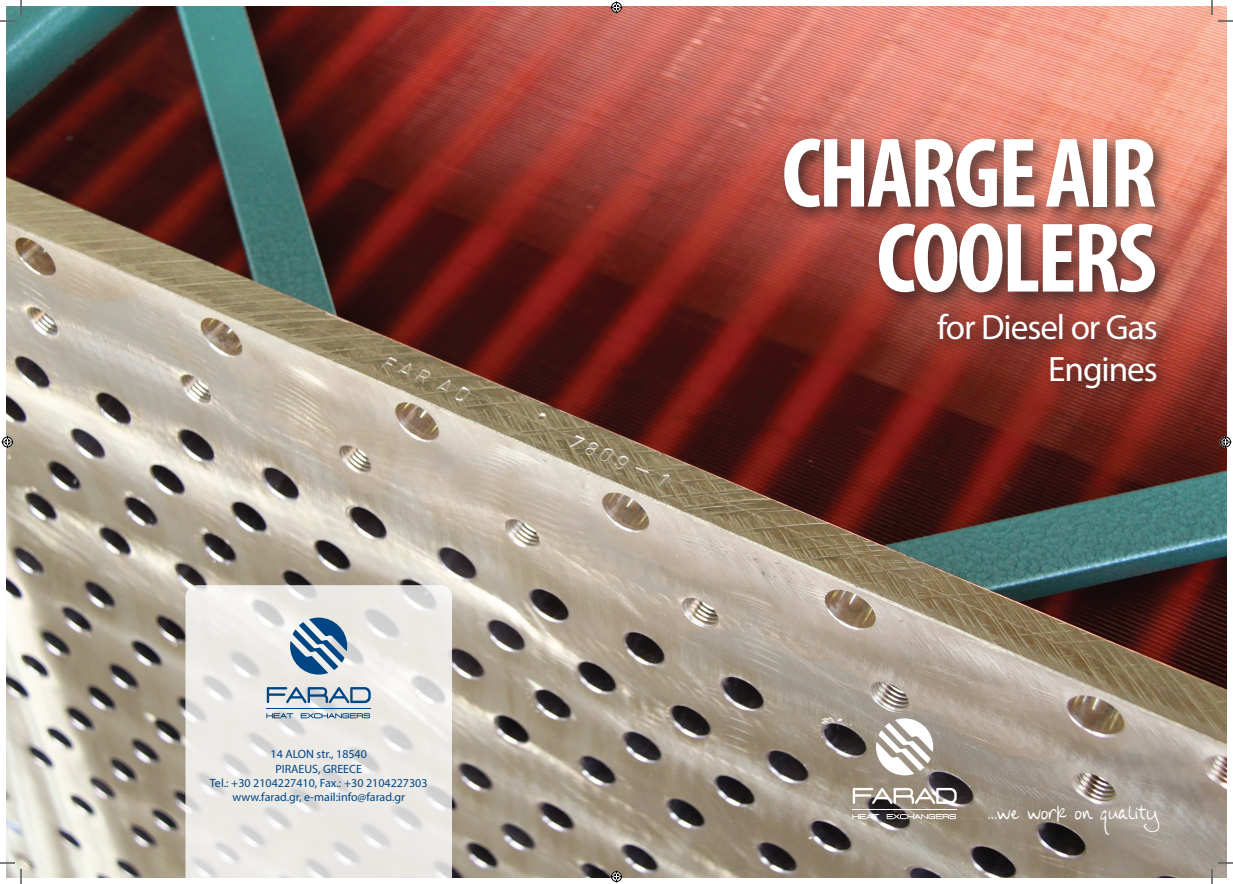
<style>
.page{position:relative;width:1233px;height:884px;background:#fff}
.page>*{position:absolute;margin:0;border:0;box-sizing:border-box;transform-origin:0 0}
.t1{font:700 condensed 100px/85px "Myriad Pro";letter-spacing:-.03em;color:#fff;text-align:right}
.t2{font:35.3px/42.3px "Myriad Pro";letter-spacing:-.03em;color:#fff;text-align:right}
.t3{font:16.2px "FG Maria";color:#fff}
.t4{font:12px/14.4px "Myriad Pro";color:#004684;text-align:center}
</style>
<div class="page">
<img style="left:7px;top:7px;width:1219px;height:870px">
<svg style="left:185px;top:585px;width:267px;height:292px;background:#eae8e5"></svg>
<div style="left:777px;top:132px;width:395px;height:178px;background:#231f20;opacity:.75"></div>
<svg style="left:876px;top:718px;width:57px;height:57px"></svg>
<svg style="left:852px;top:814px;width:27px;height:5px"></svg>
<svg style="left:886px;top:814px;width:70px;height:5px"></svg>
<hr style="left:852px;top:809px;width:104px;height:1px;background:#fff">
<svg style="left:852px;top:788px;width:104px;height:16px"></svg>
<svg style="left:290px;top:618px;width:57px;height:57px;background:#789ab7"></svg>
<svg style="left:266px;top:713px;width:27px;height:5px"></svg>
<svg style="left:301px;top:713px;width:69px;height:5px"></svg>
<hr style="left:266px;top:708px;width:104px;height:1px;background:#004684">
<svg style="left:267px;top:687px;width:104px;height:16px;background:#93abbf"></svg>
<div style="left:932px;top:307px;width:242px;height:99px;background:#231f20;opacity:.75"></div>
<svg style="left:1218px;top:20px;width:15px;height:2px"></svg>
<svg style="left:1218px;top:862px;width:15px;height:2px"></svg>
<svg style="left:0;top:0;width:22px;height:22px"></svg>
<svg style="left:0;top:862px;width:22px;height:22px"></svg>
<svg style="left:1211px;top:0;width:1px;height:15px"></svg>
<svg style="left:1211px;top:869px;width:1px;height:15px"></svg>
<svg style="left:610px;top:2px;width:12px;height:12px"></svg>
<svg style="left:610px;top:870px;width:12px;height:12px"></svg>
<svg style="left:2px;top:436px;width:12px;height:12px"></svg>
<svg style="left:1219px;top:436px;width:12px;height:12px"></svg>
<p class="t4" style="left:210px;top:747px;width:219px">14 ALON str., 18540<br>PIRAEUS, GREECE<br>Tel.: +30 2104227410, Fax.: +30 2104227303 www.farad.gr, e-mail:info@farad.gr</p>
<h1 class="t1" style="left:782px;top:129px;width:376px">CHARGE AIR<br>COOLERS</h1>
<h2 class="t2" style="left:937px;top:305px;width:222px">for Diesel or Gas<br>Engines</h2>
<h3 class="t3" style="left:987px;top:804px;width:172px">...we work on quality</h3>
</div>
